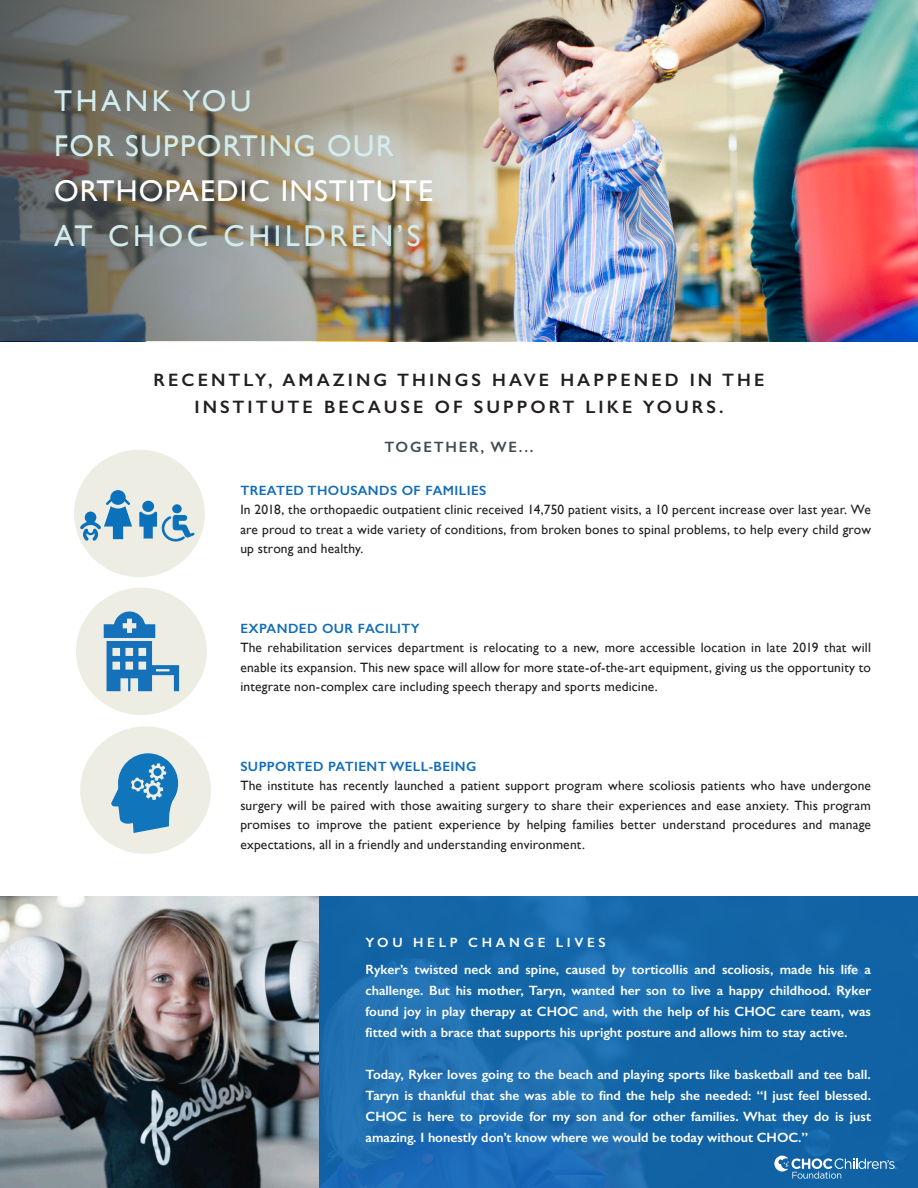
<style>
.page{position:relative;width:918px;height:1188px;background:#fff}
.page>*{position:absolute;margin:0;border:0;box-sizing:border-box;transform-origin:0 0}
.t1{font:30px/45px "Gill Sans";letter-spacing:.05em;color:#d3eced}
.t2{font:30px "Gill Sans";letter-spacing:.04em;color:#fff}
.t3{font:30px "Gill Sans";letter-spacing:.12em;color:#d3eced}
.t4{font:600 18px/27px "Gill Sans";letter-spacing:.17em;color:#231f20;text-align:center}
.t5{font:600 15px "Gill Sans";letter-spacing:.12em;color:#414d56}
.t6{font:13.5px/19.5px "Gill Sans";letter-spacing:.01em;color:#231f20;text-align:justify}
.t7{font:600 13.5px/21px "Gill Sans";color:#fff;text-align:justify}
.t8{font:600 13.5px "Gill Sans";letter-spacing:.03em;color:#126db7}
</style>
<div class="page">
<div style="left:76px;top:588px;width:131px;height:127px;background:#edede4;border-radius:50%"></div>
<div style="left:74px;top:450px;width:131px;height:127px;background:#edede4;border-radius:50%"></div>
<div style="left:80px;top:726px;width:131px;height:128px;background:#edede4;border-radius:50%"></div>
<img style="left:0;top:896px;width:319px;height:292px">
<svg style="left:319px;top:896px;width:599px;height:292px;fill:#1366a7"></svg>
<img style="left:0;top:0;width:918px;height:341px">
<img style="left:0;top:1px;width:781px;height:340px">
<svg style="left:80px;top:490px;width:52px;height:51px"></svg>
<svg style="left:139px;top:501px;width:55px;height:40px"></svg>
<svg style="left:104px;top:611px;width:75px;height:80px"></svg>
<svg style="left:111px;top:753px;width:67px;height:80px"></svg>
<svg style="left:774px;top:1156px;width:123px;height:23px"></svg>
<h1 class="t1" style="left:54px;top:79px;width:342px">THANK YOU<br>FOR SUPPORTING OUR</h1>
<h1 class="t2" style="left:54px;top:174px;width:381px">ORTHOPAEDIC INSTITUTE</h1>
<h1 class="t3" style="left:54px;top:219px;width:368px">AT CHOC CHILDREN’S</h1>
<h2 class="t4" style="left:154px;top:366px;width:612px">RECENTLY, AMAZING THINGS HAVE HAPPENED IN THE<br>INSTITUTE BECAUSE OF SUPPORT LIKE YOURS.</h2>
<p class="t5" style="left:384px;top:438px;width:151px">TOGETHER, WE...</p>
<p class="t8" style="left:240px;top:482px;width:248px">TREATED THOUSANDS OF FAMILIES</p>
<p class="t6" style="left:240px;top:500px;width:632px">In 2018, the orthopaedic outpatient clinic received 14,750 patient visits, a 10 percent increase over last year. We are proud to treat a wide variety of conditions, from broken bones to spinal problems, to help every child grow up strong and healthy.</p>
<p class="t8" style="left:240px;top:620px;width:181px">EXPANDED OUR FACILITY</p>
<p class="t6" style="left:240px;top:638px;width:632px">The rehabilitation services department is relocating to a new, more accessible location in late 2019 that will enable its expansion. This new space will allow for more state-of-the-art equipment, giving us the opportunity to integrate non-complex care including speech therapy and sports medicine.</p>
<p class="t8" style="left:240px;top:758px;width:237px">SUPPORTED PATIENT WELL-BEING</p>
<p class="t6" style="left:240px;top:776px;width:632px">The institute has recently launched a patient support program where scoliosis patients who have undergone surgery will be paired with those awaiting surgery to share their experiences and ease anxiety. This program promises to improve the patient experience by helping families better understand procedures and manage expectations, all in a friendly and understanding environment.</p>
<p class="t7" style="left:366px;top:929px;width:507px;line-height:27px">YOU HELP CHANGE LIVES<br>Ryker’s twisted neck and spine, caused by torticollis and scoliosis, made his life a</p>
<p class="t7" style="left:366px;top:980px;width:507px">challenge. But his mother, Taryn, wanted her son to live a happy childhood. Ryker found joy in play therapy at CHOC and, with the help of his CHOC care team, was fitted with a brace that supports his upright posture and allows him to stay active.</p>
<p class="t7" style="left:366px;top:1064px;width:507px">Today, Ryker loves going to the beach and playing sports like basketball and tee ball.<br>Taryn is thankful that she was able to find the help she needed: “I just feel blessed.<br>CHOC is here to provide for my son and for other families. What they do is just amazing. I honestly don’t know where we would be today without CHOC.”</p>
</div>
